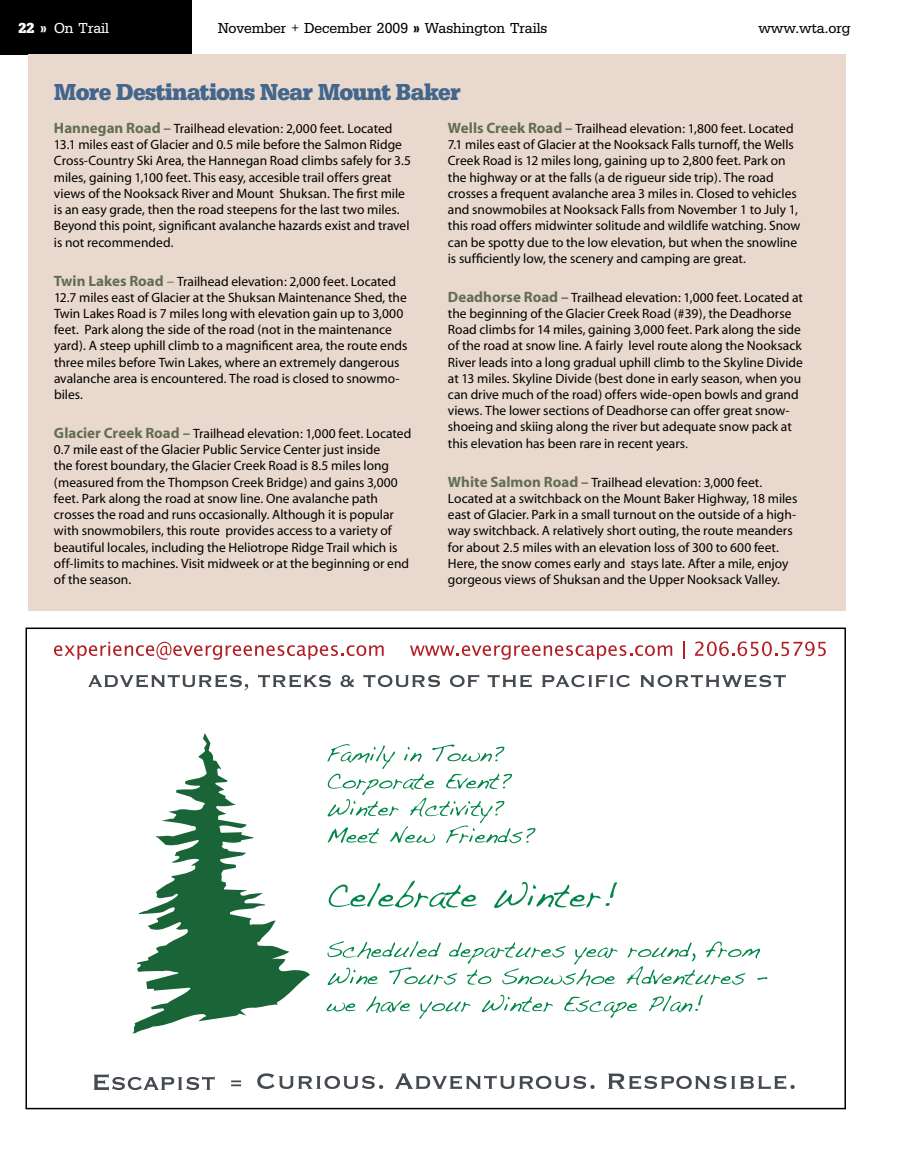
<style>
.page{position:relative;width:900px;height:1153px;background:#fff}
.page>*{position:absolute;margin:0;border:0;box-sizing:border-box;transform-origin:0 0}
.t1{font:24px "URW Egyptienne TOT Bol Nar";letter-spacing:-.03em;color:#43668c}
.t2{font:15px "URW Egyptienne TOT Reg Nar";color:#000}
.t3{font:15px "URW Egyptienne TOT Reg Nar";color:#fff}
.t4{font:13.5px/16.2px "Myriad";color:#000}
.s1{font-family:"URW Egyptienne TOT Bol Nar"}
.s2{font-weight:700;font-size:15px;color:#626d54}
.s3{font-size:15px;color:#626d54}
.s4{font-size:12px}
</style>
<div class="page">
<div style="left:0;top:0;width:192px;height:54px;background:#000"></div>
<div style="left:28px;top:55px;width:818px;height:555px;background:#e9d8cd"></div>
<svg style="left:133px;top:733px;width:177px;height:300px"></svg>
<svg style="left:88px;top:674px;width:160px;height:16px"></svg>
<svg style="left:258px;top:674px;width:73px;height:13px"></svg>
<svg style="left:341px;top:675px;width:13px;height:12px"></svg>
<svg style="left:363px;top:674px;width:77px;height:13px"></svg>
<svg style="left:450px;top:674px;width:29px;height:13px"></svg>
<svg style="left:488px;top:674px;width:44px;height:13px"></svg>
<svg style="left:542px;top:674px;width:88px;height:13px"></svg>
<svg style="left:641px;top:674px;width:145px;height:13px"></svg>
<svg style="left:94px;top:1074px;width:121px;height:16px"></svg>
<svg style="left:231px;top:1080px;width:10px;height:5px"></svg>
<svg style="left:257px;top:1073px;width:126px;height:15px"></svg>
<svg style="left:395px;top:1073px;width:200px;height:15px"></svg>
<svg style="left:608px;top:1073px;width:187px;height:15px"></svg>
<svg style="left:54px;top:641px;width:330px;height:18px"></svg>
<svg style="left:410px;top:645px;width:262px;height:14px"></svg>
<svg style="left:683px;top:641px;width:1px;height:17px"></svg>
<svg style="left:695px;top:641px;width:131px;height:15px"></svg>
<svg style="left:328px;top:744px;width:207px;height:99px"></svg>
<svg style="left:329px;top:880px;width:148px;height:28px"></svg>
<svg style="left:494px;top:881px;width:123px;height:26px"></svg>
<svg style="left:328px;top:941px;width:290px;height:44px"></svg>
<svg style="left:627px;top:941px;width:140px;height:43px"></svg>
<svg style="left:326px;top:1002px;width:30px;height:9px"></svg>
<svg style="left:366px;top:996px;width:45px;height:16px"></svg>
<svg style="left:419px;top:1001px;width:52px;height:17px"></svg>
<svg style="left:482px;top:994px;width:71px;height:17px"></svg>
<svg style="left:564px;top:996px;width:74px;height:21px"></svg>
<svg style="left:649px;top:995px;width:54px;height:17px"></svg>
<p class="t3" style="left:19px;top:19px;width:92px"><span class="s1">22 »</span> On Trail</p>
<p class="t2" style="left:218px;top:19px;width:331px">November + December 2009 <span class="s1">»</span> Washington Trails</p>
<p class="t2" style="left:758px;top:19px;width:94px">www.wta.org</p>
<h1 class="t1" style="left:54px;top:78px;width:408px">More Destinations Near Mount Baker</h1>
<p class="t4" style="left:54px;top:121px;width:359px"><span class="s2">Hannegan Road –</span> Trailhead elevation: 2,000 feet. Located 13.1 miles east of Glacier and 0.5 mile before the Salmon Ridge Cross-Country Ski Area, the Hannegan Road climbs safely for 3.5 miles, gaining 1,100 feet. This easy, accesible trail offers great views of the Nooksack River and Mount Shuksan. The first mile is an easy grade, then the road steepens for the last two miles.<br>Beyond this point, significant avalanche hazards exist and travel is not recommended.</p>
<p class="t4" style="left:54px;top:273px;width:355px"><span class="s2">Twin Lakes Road</span> <span class="s3">–</span> Trailhead elevation: 2,000 feet. Located 12.7 miles east of Glacier at the Shuksan Maintenance Shed, the Twin Lakes Road is 7 miles long with elevation gain up to 3,000 feet. Park along the side of the road (not in the maintenance yard). A steep uphill climb to a magnificent area, the route ends three miles before Twin Lakes, where an extremely dangerous avalanche area is encountered. The road is closed to snowmo&shy;biles.</p>
<p class="t4" style="left:54px;top:426px;width:359px"><span class="s2">Glacier Creek Road –</span> Trailhead elevation: 1,000 feet. Located 0.7 mile east of the Glacier Public Service Center just inside<br>the forest boundary, the Glacier Creek Road is 8.5 miles long (measured from the Thompson Creek Bridge) and gains 3,000 feet. Park along the road at snow line. One avalanche path crosses the road and runs occasionally. Although it is popular with snowmobilers, this route provides access to a variety of beautiful locales, including the Heliotrope Ridge Trail which is off-limits to machines. Visit midweek or at the beginning or end of the season.</p>
<p class="t4" style="left:448px;top:121px;width:354px"><span class="s2">Wells Creek Road –</span> Trailhead elevation: 1,800 feet. Located 7.1 miles east of Glacier at the Nooksack Falls turnoff, the Wells Creek Road is 12 miles long, gaining up to 2,800 feet. Park on the highway or at the falls (a de rigueur side trip). The road crosses a frequent avalanche area 3 miles in. Closed to vehicles and snowmobiles at Nooksack Falls from November 1 to July 1, this road offers midwinter solitude and wildlife watching. Snow can be spotty due to the low elevation, but when the snowline is sufficiently low, the scenery and camping are great.</p>
<p class="t4" style="left:448px;top:289px;width:357px"><span class="s2">Deadhorse Road –</span> Trailhead elevation: 1,000 feet. Located at the beginning of the Glacier Creek Road (#39), the Deadhorse Road climbs for 14 miles, gaining 3,000 feet. Park along the side of the road at snow line. A fairly level route along the Nooksack River leads into a long gradual uphill climb to the Skyline Divide at 13 miles. Skyline Divide (best done in early season, when you can drive much of the road) offers wide-open bowls and grand views. The lower sections of Deadhorse can offer great snow&shy;shoeing and skiing along the river but adequate snow pack at this elevation has been rare in recent years<span class="s4">.</span></p>
<p class="t4" style="left:448px;top:474px;width:351px"><span class="s2">White Salmon Road –</span> Trailhead elevation: 3,000 feet.<br>Located at a switchback on the Mount Baker Highway, 18 miles east of Glacier. Park in a small turnout on the outside of a high&shy;way switchback. A relatively short outing, the route meanders for about 2.5 miles with an elevation loss of 300 to 600 feet.<br>Here, the snow comes early and stays late. After a mile, enjoy gorgeous views of Shuksan and the Upper Nooksack Valley.</p>
</div>
